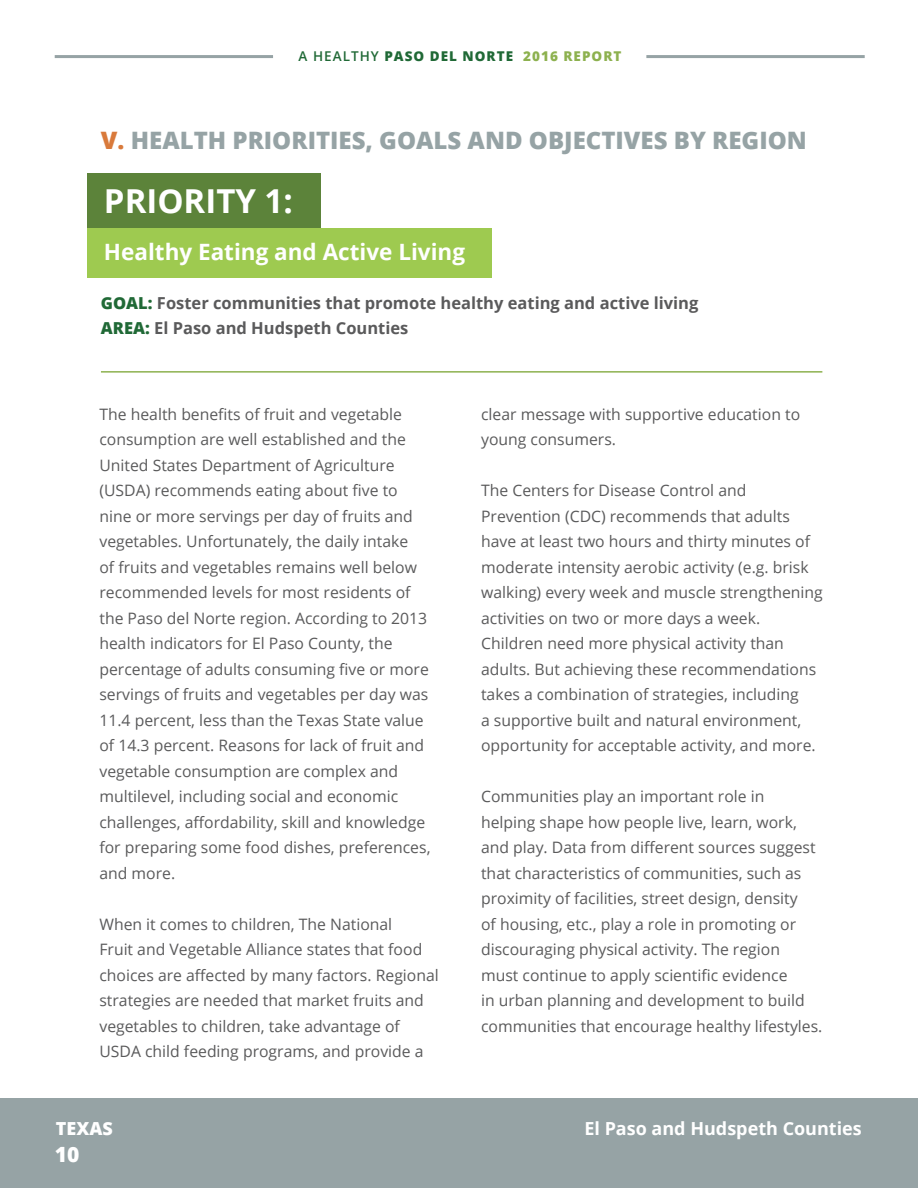
<style>
.page{position:relative;width:918px;height:1188px;background:#fff}
.page>*{position:absolute;margin:0;border:0;box-sizing:border-box;transform-origin:0 0}
.t1{font:700 33px "Open Sans";color:#fff}
.t2{font:800 24px "Open Sans";color:#96a3a5}
.t3{font:700 22.5px "Open Sans";color:#fff}
.t4{font:800 21px "Open Sans";color:#fff}
.t5{font:700 18px "Open Sans";color:#fff}
.t6{font:800 18px "Open Sans";color:#fff}
.t7{font:700 16.5px/25.5px "Open Sans";color:#5a5a5b}
.t8{font:15.75px/25.5px "Open Sans";color:#5a5a5b}
.t9{font:800 13.5px "Open Sans";letter-spacing:.075em;color:#206936}
.s1{font-weight:600}
.s2{color:#8db14f}
.s3{color:#d97a3b}
.s4{font-weight:800;color:#206936}
</style>
<div class="page">
<div style="left:0;top:1098px;width:918px;height:90px;background:#96a3a5"></div>
<hr style="left:55px;top:55px;width:218px;height:3px;background:#96a3a5">
<hr style="left:646px;top:55px;width:219px;height:3px;background:#96a3a5">
<div style="left:87px;top:174px;width:234px;height:55px;background:#5c833a"></div>
<div style="left:87px;top:229px;width:405px;height:49px;background:#9eca50"></div>
<hr style="left:101px;top:371px;width:721px;height:2px;background:#8db14f">
<p class="t9" style="left:299px;top:46px;width:324px"><span class="s1">A HEALTHY</span> PASO DEL NORTE <span class="s2">2016 REPORT</span></p>
<h2 class="t2" style="left:101px;top:122px;width:707px"><span class="s3">V.</span> HEALTH PRIORITIES, GOALS AND OBJECTIVES BY REGION</h2>
<h1 class="t1" style="left:104px;top:177px;width:190px">PRIORITY 1:</h1>
<h3 class="t3" style="left:104px;top:236px;width:363px">Healthy Eating and Active Living</h3>
<p class="t7" style="left:101px;top:290px;width:599px"><span class="s4">GOAL:</span> Foster communities that promote healthy eating and active living<br><span class="s4">AREA:</span> El Paso and Hudspeth Counties</p>
<p class="t8" style="left:99px;top:401px;width:333px">The health benefits of fruit and vegetable consumption are well established and the United States Department of Agriculture (USDA) recommends eating about five to nine or more servings per day of fruits and vegetables. Unfortunately, the daily intake<br>of fruits and vegetables remains well below recommended levels for most residents of the Paso del Norte region. According to 2013 health indicators for El Paso County, the percentage of adults consuming five or more servings of fruits and vegetables per day was 11.4 percent, less than the Texas State value of 14.3 percent. Reasons for lack of fruit and vegetable consumption are complex and multilevel, including social and economic challenges, affordability, skill and knowledge for preparing some food dishes, preferences, and more.</p>
<p class="t8" style="left:99px;top:911px;width:341px">When it comes to children, The National<br>Fruit and Vegetable Alliance states that food choices are affected by many factors. Regional strategies are needed that market fruits and vegetables to children, take advantage of USDA child feeding programs, and provide a</p>
<p class="t8" style="left:481px;top:401px;width:321px">clear message with supportive education to young consumers.</p>
<p class="t8" style="left:481px;top:478px;width:343px">The Centers for Disease Control and Prevention (CDC) recommends that adults have at least two hours and thirty minutes of moderate intensity aerobic activity (e.g. brisk walking) every week and muscle strengthening activities on two or more days a week.<br>Children need more physical activity than adults. But achieving these recommendations takes a combination of strategies, including<br>a supportive built and natural environment, opportunity for acceptable activity, and more.</p>
<p class="t8" style="left:481px;top:784px;width:343px">Communities play an important role in helping shape how people live, learn, work, and play. Data from different sources suggest that characteristics of communities, such as proximity of facilities, street design, density<br>of housing, etc., play a role in promoting or discouraging physical activity. The region<br>must continue to apply scientific evidence<br>in urban planning and development to build communities that encourage healthy lifestyles.</p>
<p class="t6" style="left:56px;top:1115px;width:58px">TEXAS</p>
<p class="t5" style="left:584px;top:1116px;width:279px">El Paso and Hudspeth Counties</p>
<h3 class="t4" style="left:55px;top:1138px;width:26px">10</h3>
</div>
